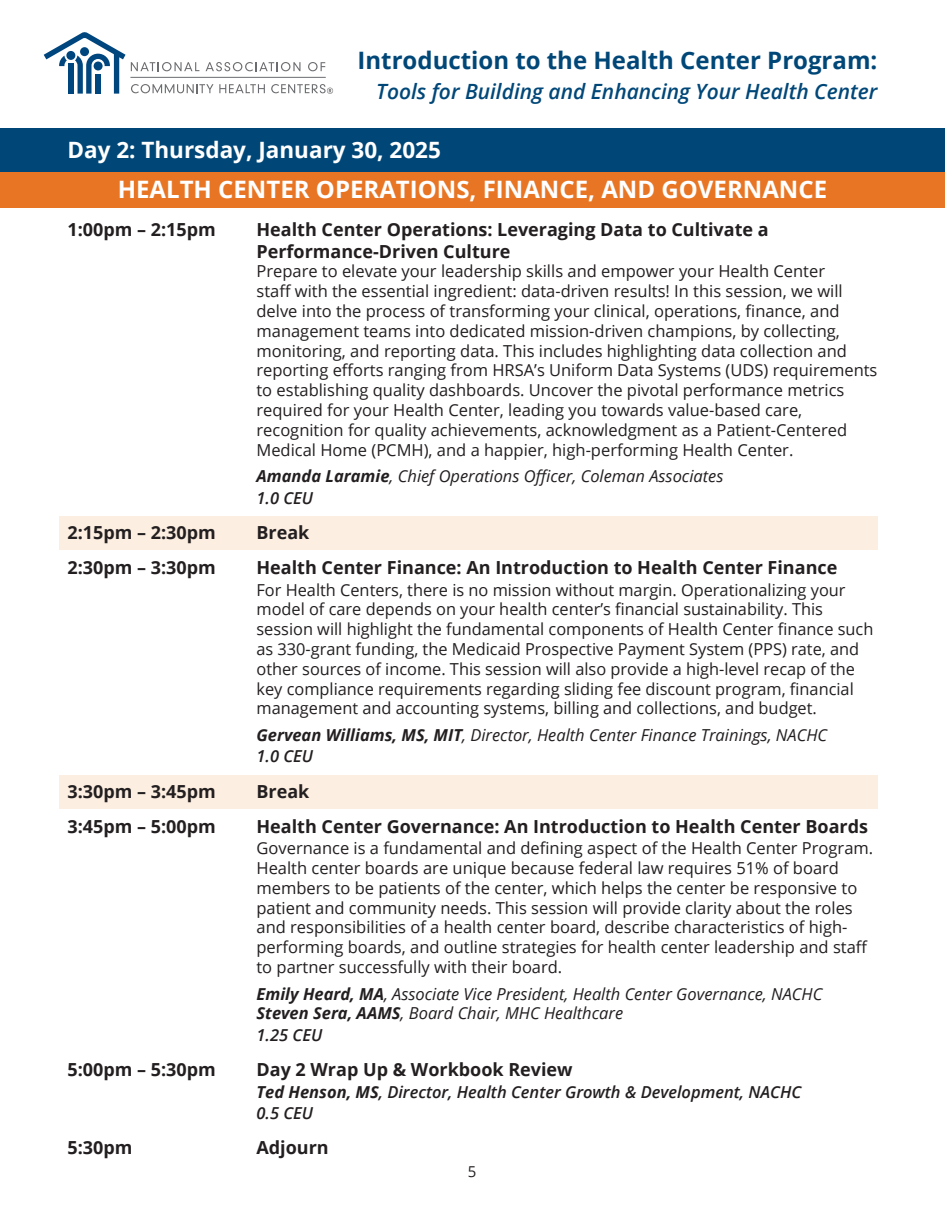
<style>
.page{position:relative;width:945px;height:1215px;background:#fff}
.page>*{position:absolute;margin:0;border:0;box-sizing:border-box;transform-origin:0 0}
.t1{font:700 24px "Open Sans";color:#fff}
.t2{font:700 24px "Open Sans";color:#004778}
.t3{font:700 22.5px "Open Sans";color:#fff}
.t4{font:italic 600 21px "Open Sans";color:#004778}
.t5{font:700 18px/21.6px "Open Sans";color:#231f20}
.t6{font:16.5px/19.8px "Open Sans";color:#231f20}
.t7{font:italic 16.5px "Open Sans";color:#231f20}
.t8{font:italic 600 16.5px "Open Sans";color:#231f20}
.t9{font:15px "Open Sans";color:#231f20}
.s1{font-weight:700}
</style>
<div class="page">
<div style="left:59px;top:775px;width:819px;height:33px;background:#fceee1"></div>
<div style="left:59px;top:516px;width:819px;height:34px;background:#fceee1"></div>
<svg style="left:44px;top:32px;width:289px;height:62px"></svg>
<div style="left:0;top:171px;width:945px;height:37px;background:#e87524"></div>
<div style="left:0;top:128px;width:945px;height:43px;background:#004778"></div>
<p class="t2" style="left:358px;top:43px;width:521px">Introduction to the Health Center Program:</p>
<p class="t4" style="left:376px;top:77px;width:503px">Tools for Building and Enhancing Your Health Center</p>
<p class="t3" style="left:68px;top:134px;width:375px">Day 2: Thursday, January 30, 2025</p>
<p class="t1" style="left:118px;top:172px;width:711px">HEALTH CENTER OPERATIONS, FINANCE, AND GOVERNANCE</p>
<p class="t5" style="left:68px;top:218px;width:150px">1:00pm – 2:15pm</p>
<p class="t5" style="left:256px;top:218px;width:514px">Health Center Operations: Leveraging Data to Cultivate a<br>Performance-Driven Culture</p>
<p class="t6" style="left:256px;top:261px;width:622px">Prepare to elevate your leadership skills and empower your Health Center<br>staff with the essential ingredient: data-driven results! In this session, we will delve into the process of transforming your clinical, operations, finance, and management teams into dedicated mission-driven champions, by collecting, monitoring, and reporting data. This includes highlighting data collection and reporting efforts ranging from HRSA’s Uniform Data Systems (UDS) requirements to establishing quality dashboards. Uncover the pivotal performance metrics required for your Health Center, leading you towards value-based care, recognition for quality achievements, acknowledgment as a Patient-Centered Medical Home (PCMH), and a happier, high-performing Health Center.</p>
<p class="t7" style="left:256px;top:465px;width:468px"><span class="s1">Amanda Laramie</span>, Chief Operations Officer, Coleman Associates</p>
<p class="t8" style="left:256px;top:486px;width:58px">1.0 CEU</p>
<p class="t5" style="left:68px;top:521px;width:150px">2:15pm – 2:30pm</p>
<p class="t5" style="left:256px;top:521px;width:54px">Break</p>
<p class="t5" style="left:68px;top:556px;width:150px">2:30pm – 3:30pm</p>
<p class="t5" style="left:256px;top:556px;width:582px">Health Center Finance: An Introduction to Health Center Finance</p>
<p class="t6" style="left:256px;top:579px;width:618px">For Health Centers, there is no mission without margin. Operationalizing your model of care depends on your health center’s financial sustainability. This session will highlight the fundamental components of Health Center finance such as 330-grant funding, the Medicaid Prospective Payment System (PPS) rate, and other sources of income. This session will also provide a high-level recap of the key compliance requirements regarding sliding fee discount program, financial management and accounting systems, billing and collections, and budget.</p>
<p class="t7" style="left:256px;top:724px;width:572px"><span class="s1">Gervean Williams, MS, MIT</span>, Director, Health Center Finance Trainings, NACHC</p>
<p class="t8" style="left:256px;top:745px;width:58px">1.0 CEU</p>
<p class="t5" style="left:68px;top:780px;width:150px">3:30pm – 3:45pm</p>
<p class="t5" style="left:256px;top:780px;width:54px">Break</p>
<p class="t5" style="left:68px;top:815px;width:150px">3:45pm – 5:00pm</p>
<p class="t5" style="left:256px;top:815px;width:613px">Health Center Governance: An Introduction to Health Center Boards</p>
<p class="t6" style="left:256px;top:838px;width:618px">Governance is a fundamental and defining aspect of the Health Center Program.<br>Health center boards are unique because federal law requires 51% of board members to be patients of the center, which helps the center be responsive to patient and community needs. This session will provide clarity about the roles and responsibilities of a health center board, describe characteristics of high&shy;performing boards, and outline strategies for health center leadership and staff to partner successfully with their board.</p>
<p class="t7" style="left:256px;top:982px;width:567px"><span class="s1">Emily Heard, MA</span>, Associate Vice President, Health Center Governance, NACHC</p>
<p class="t7" style="left:256px;top:1002px;width:368px"><span class="s1">Steven Sera, AAMS</span>, Board Chair, MHC Healthcare</p>
<p class="t8" style="left:256px;top:1024px;width:67px">1.25 CEU</p>
<p class="t5" style="left:68px;top:1058px;width:150px">5:00pm – 5:30pm</p>
<p class="t5" style="left:256px;top:1058px;width:318px">Day 2 Wrap Up &amp; Workbook Review</p>
<p class="t8" style="left:256px;top:1080px;width:546px"><span class="s1">Ted Henson, MS</span>, Director, Health Center Growth &amp; Development, NACHC</p>
<p class="t8" style="left:256px;top:1102px;width:58px">0.5 CEU</p>
<p class="t5" style="left:68px;top:1137px;width:67px">5:30pm</p>
<p class="t5" style="left:256px;top:1137px;width:74px">Adjourn</p>
<p class="t9" style="left:468px;top:1161px;width:10px">5</p>
</div>
